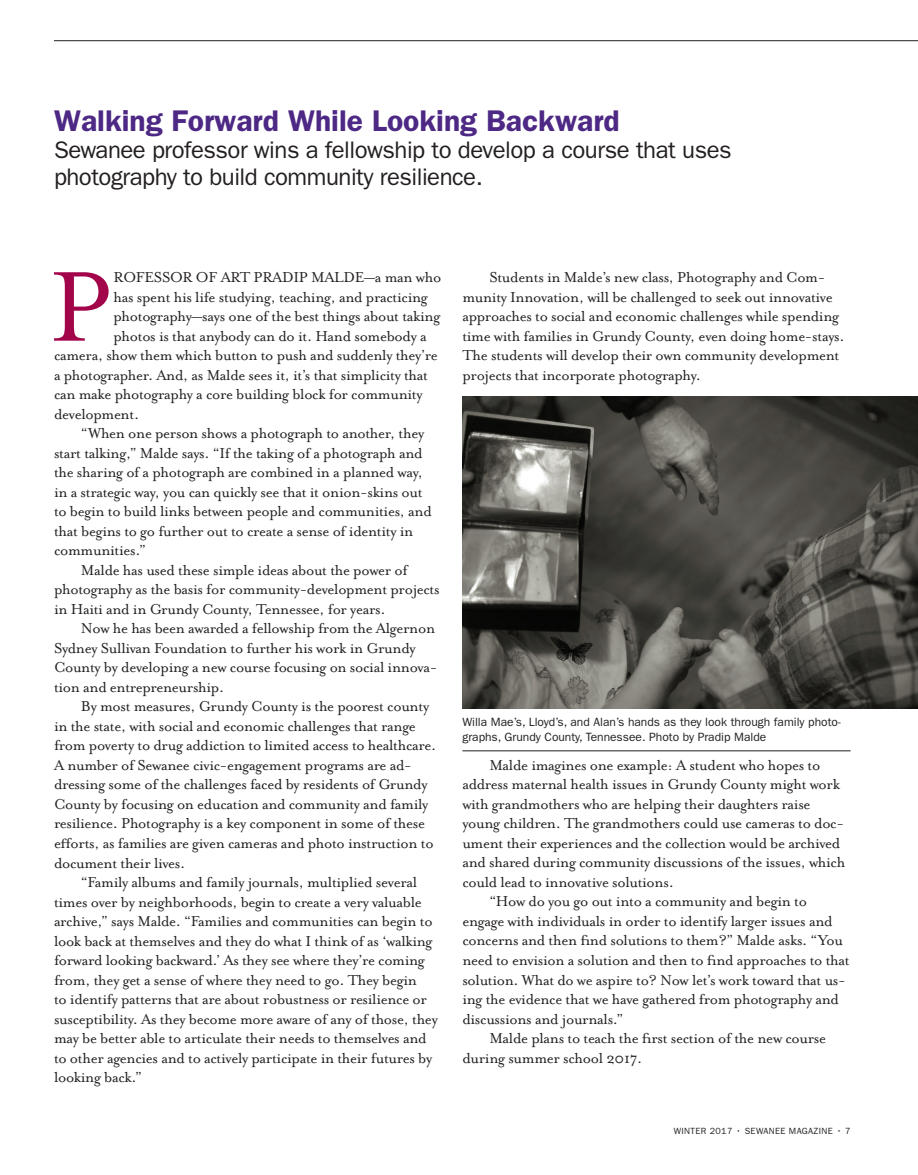
<style>
.page{position:relative;width:918px;height:1175px;background:#fff}
.page>*{position:absolute;margin:0;border:0;box-sizing:border-box;transform-origin:0 0}
.t1{font:114px "Mrs Eaves Roman";color:#a2054a}
.t2{font:600 30px "Franklin Gothic LT";color:#4d2884}
.t3{font:24px/27px "Franklin Gothic LT";letter-spacing:-.02em;color:#231f20}
.t4{font:16.5px/19.5px "Mrs Eaves Roman";letter-spacing:-.02em;color:#231f20}
.t5{font:12px/15px "Franklin Gothic LT";color:#231f20}
.t6{font:9px "Franklin Gothic LT";letter-spacing:.04em;color:#231f20}
</style>
<div class="page">
<hr style="left:54px;top:40px;width:864px;height:1px;background:#231f20">
<img style="left:462px;top:396px;width:456px;height:312px">
<hr style="left:462px;top:750px;width:389px;height:1px;background:#231f20">
<h2 class="t2" style="left:54px;top:102px;width:567px">Walking Forward While Looking Backward</h2>
<h3 class="t3" style="left:54px;top:136px;width:679px">Sewanee professor wins a fellowship to develop a course that uses photography to build community resilience.</h3>
<h1 class="t1" style="left:50px;top:245px;width:64px">P</h1>
<p class="t4" style="left:113px;top:268px;width:329px">ROFESSOR OF ART PRADIP MALDE—a man who</p>
<p class="t4" style="left:113px;top:287px;width:316px">has spent his life studying, teaching, and practicing</p>
<p class="t4" style="left:113px;top:307px;width:328px">photography—says one of the best things about taking</p>
<p class="t4" style="left:113px;top:326px;width:315px">photos is that anybody can do it. Hand somebody a</p>
<p class="t4" style="left:54px;top:346px;width:385px">camera, show them which button to push and suddenly they’re</p>
<p class="t4" style="left:54px;top:365px;width:376px">a photographer. And, as Malde sees it, it’s that simplicity that</p>
<p class="t4" style="left:54px;top:385px;width:370px">can make photography a core building block for community</p>
<p class="t4" style="left:54px;top:404px;width:87px">development.</p>
<p class="t4" style="left:81px;top:424px;width:345px">“When one person shows a photograph to another, they</p>
<p class="t4" style="left:54px;top:443px;width:370px">start talking,” Malde says. “If the taking of a photograph and</p>
<p class="t4" style="left:54px;top:463px;width:370px">the sharing of a photograph are combined in a planned way,</p>
<p class="t4" style="left:54px;top:482px;width:370px">in a strategic way, you can quickly see that it onion-skins out</p>
<p class="t4" style="left:54px;top:502px;width:379px">to begin to build links between people and communities, and</p>
<p class="t4" style="left:54px;top:521px;width:361px">that begins to go further out to create a sense of identity in</p>
<p class="t4" style="left:54px;top:541px;width:93px">communities.”</p>
<p class="t4" style="left:81px;top:560px;width:328px">Malde has used these simple ideas about the power of</p>
<p class="t4" style="left:54px;top:580px;width:387px">photography as the basis for community-development projects</p>
<p class="t4" style="left:54px;top:599px;width:333px">in Haiti and in Grundy County, Tennessee, for years.</p>
<p class="t4" style="left:81px;top:619px;width:356px">Now he has been awarded a fellowship from the Algernon</p>
<p class="t4" style="left:54px;top:638px;width:363px">Sydney Sullivan Foundation to further his work in Grundy</p>
<p class="t4" style="left:54px;top:658px;width:385px">County by developing a new course focusing on social innova-</p>
<p class="t4" style="left:54px;top:677px;width:172px">tion and entrepreneurship.</p>
<p class="t4" style="left:81px;top:697px;width:350px">By most measures, Grundy County is the poorest county</p>
<p class="t4" style="left:54px;top:716px;width:363px">in the state, with social and economic challenges that range</p>
<p class="t4" style="left:54px;top:736px;width:384px">from poverty to drug addiction to limited access to healthcare.</p>
<p class="t4" style="left:54px;top:755px;width:359px">A number of Sewanee civic-engagement programs are ad-</p>
<p class="t4" style="left:54px;top:775px;width:375px">dressing some of the challenges faced by residents of Grundy</p>
<p class="t4" style="left:54px;top:794px;width:376px">County by focusing on education and community and family</p>
<p class="t4" style="left:54px;top:814px;width:373px">resilience. Photography is a key component in some of these</p>
<p class="t4" style="left:54px;top:833px;width:381px">efforts, as families are given cameras and photo instruction to</p>
<p class="t4" style="left:54px;top:853px;width:133px">document their lives.</p>
<p class="t4" style="left:81px;top:872px;width:338px">“Family albums and family journals, multiplied several</p>
<p class="t4" style="left:54px;top:892px;width:369px">times over by neighborhoods, begin to create a very valuable</p>
<p class="t4" style="left:54px;top:911px;width:380px">archive,” says Malde. “Families and communities can begin to</p>
<p class="t4" style="left:54px;top:931px;width:380px">look back at themselves and they do what I think of as ‘walking</p>
<p class="t4" style="left:54px;top:950px;width:372px">forward looking backward.’ As they see where they’re coming</p>
<p class="t4" style="left:54px;top:970px;width:365px">from, they get a sense of where they need to go. They begin</p>
<p class="t4" style="left:54px;top:989px;width:374px">to identify patterns that are about robustness or resilience or</p>
<p class="t4" style="left:54px;top:1009px;width:385px">susceptibility. As they become more aware of any of those, they</p>
<p class="t4" style="left:54px;top:1028px;width:374px">may be better able to articulate their needs to themselves and</p>
<p class="t4" style="left:54px;top:1048px;width:380px">to other agencies and to actively participate in their futures by</p>
<p class="t4" style="left:54px;top:1067px;width:90px">looking back.”</p>
<p class="t4" style="left:462px;top:268px;width:384px;text-indent:27px">Students in Malde’s new class, Photography and Com&shy;munity Innovation, will be challenged to seek out innovative approaches to social and economic challenges while spending time with families in Grundy County, even doing home-stays.<br>The students will develop their own community development projects that incorporate photography.</p>
<p class="t5" style="left:462px;top:714px;width:380px">Willa Mae’s, Lloyd’s, and Alan’s hands as they look through family photo&shy;graphs, Grundy County, Tennessee. Photo by Pradip Malde</p>
<p class="t4" style="left:489px;top:755px;width:332px">Malde imagines one example: A student who hopes to</p>
<p class="t4" style="left:462px;top:775px;width:379px">address maternal health issues in Grundy County might work</p>
<p class="t4" style="left:462px;top:794px;width:350px">with grandmothers who are helping their daughters raise</p>
<p class="t4" style="left:462px;top:814px;width:383px">young children. The grandmothers could use cameras to doc-</p>
<p class="t4" style="left:462px;top:833px;width:380px">ument their experiences and the collection would be archived</p>
<p class="t4" style="left:462px;top:853px;width:385px">and shared during community discussions of the issues, which</p>
<p class="t4" style="left:462px;top:872px;width:213px">could lead to innovative solutions.</p>
<p class="t4" style="left:489px;top:892px;width:319px">“How do you go out into a community and begin to</p>
<p class="t4" style="left:462px;top:911px;width:372px">engage with individuals in order to identify larger issues and</p>
<p class="t4" style="left:462px;top:931px;width:382px">concerns and then find solutions to them?” Malde asks. “You</p>
<p class="t4" style="left:462px;top:950px;width:389px">need to envision a solution and then to find approaches to that</p>
<p class="t4" style="left:462px;top:970px;width:385px">solution. What do we aspire to? Now let’s work toward that us-</p>
<p class="t4" style="left:462px;top:989px;width:378px">ing the evidence that we have gathered from photography and</p>
<p class="t4" style="left:462px;top:1009px;width:163px">discussions and journals.”</p>
<p class="t4" style="left:489px;top:1028px;width:338px">Malde plans to teach the first section of the new course</p>
<p class="t4" style="left:462px;top:1048px;width:181px">during summer school 2017.</p>
<p class="t6" style="left:674px;top:1126px;width:178px">WINTER 2017 • SEWANEE MAGAZINE • 7</p>
</div>
